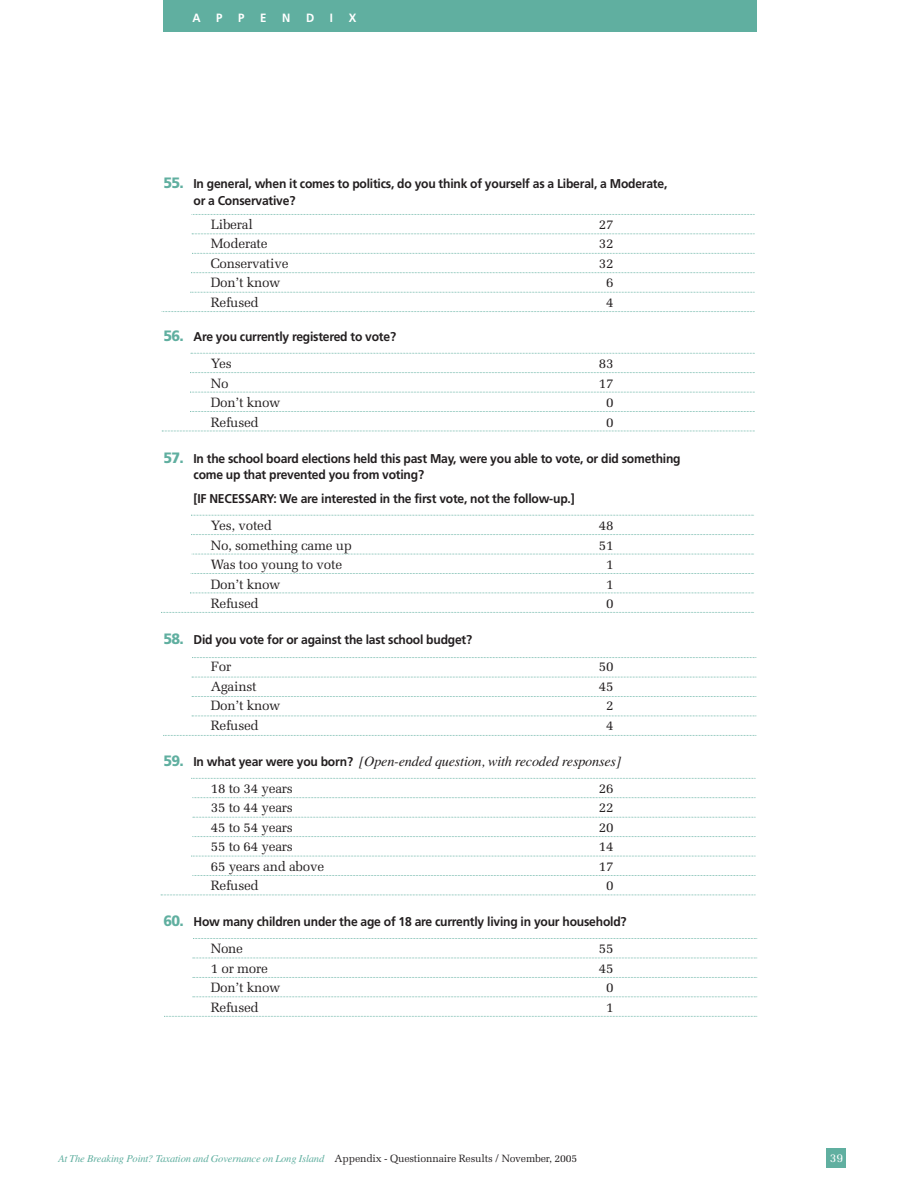
<style>
.page{position:relative;width:918px;height:1188px;background:#fff}
.page>*{position:absolute;margin:0;border:0;box-sizing:border-box;transform-origin:0 0}
.t1{font:italic 14.25px "Times";letter-spacing:-.015em;color:#231f20}
.t2{font:13.5px "Melior";letter-spacing:-.015em;color:#231f20}
.t3{font:700 12.75px/16.5px "Frutiger";letter-spacing:-.015em;color:#231f20;scale:.95 1}
.t4{font:700 12px "Frutiger";color:#fff;scale:.95 1}
.t5{font:12px "Melior";color:#fff}
.t6{font:italic 10.5px "Times";letter-spacing:-.015em;color:#60afa0}
.s1{font-weight:900;font-size:15px;color:#60afa0}
.s2{font-family:"Frutiger";font-weight:900;font-style:normal;font-size:15px;color:#60afa0}
.s3{font-family:"Frutiger";font-weight:700;font-style:normal;font-size:12.75px}
.s4{font-family:"Melior";font-style:normal;color:#231f20}
</style>
<div class="page">
<div style="left:826px;top:1148px;width:20px;height:20px;background:#60afa0"></div>
<div style="left:164px;top:0;width:593px;height:32px;background:#60afa0"></div>
<svg style="left:192px;top:214px;width:563px;height:1px"></svg>
<svg style="left:192px;top:233px;width:563px;height:1px"></svg>
<svg style="left:192px;top:253px;width:563px;height:1px"></svg>
<svg style="left:191px;top:272px;width:564px;height:1px"></svg>
<svg style="left:190px;top:292px;width:565px;height:1px"></svg>
<svg style="left:162px;top:311px;width:593px;height:1px"></svg>
<svg style="left:191px;top:353px;width:564px;height:1px"></svg>
<svg style="left:190px;top:372px;width:565px;height:1px"></svg>
<svg style="left:190px;top:392px;width:565px;height:1px"></svg>
<svg style="left:190px;top:411px;width:565px;height:1px"></svg>
<svg style="left:162px;top:431px;width:593px;height:1px"></svg>
<svg style="left:191px;top:515px;width:563px;height:1px"></svg>
<svg style="left:191px;top:534px;width:563px;height:1px"></svg>
<svg style="left:192px;top:554px;width:562px;height:1px"></svg>
<svg style="left:191px;top:573px;width:563px;height:1px"></svg>
<svg style="left:190px;top:593px;width:564px;height:1px"></svg>
<svg style="left:161px;top:612px;width:593px;height:1px"></svg>
<svg style="left:192px;top:657px;width:565px;height:1px"></svg>
<svg style="left:192px;top:677px;width:565px;height:1px"></svg>
<svg style="left:192px;top:696px;width:565px;height:1px"></svg>
<svg style="left:192px;top:716px;width:565px;height:1px"></svg>
<svg style="left:163px;top:735px;width:594px;height:1px"></svg>
<svg style="left:191px;top:778px;width:565px;height:1px"></svg>
<svg style="left:192px;top:797px;width:564px;height:1px"></svg>
<svg style="left:193px;top:817px;width:563px;height:1px"></svg>
<svg style="left:192px;top:836px;width:564px;height:1px"></svg>
<svg style="left:191px;top:856px;width:565px;height:1px"></svg>
<svg style="left:192px;top:875px;width:564px;height:1px"></svg>
<svg style="left:161px;top:895px;width:595px;height:1px"></svg>
<svg style="left:193px;top:938px;width:564px;height:1px"></svg>
<svg style="left:193px;top:958px;width:564px;height:1px"></svg>
<svg style="left:193px;top:977px;width:564px;height:1px"></svg>
<svg style="left:193px;top:996px;width:564px;height:1px"></svg>
<svg style="left:164px;top:1016px;width:593px;height:1px"></svg>
<p class="t4" style="left:192px;top:13px;width:10px">A</p>
<p class="t4" style="left:216px;top:13px;width:8px">P</p>
<p class="t4" style="left:238px;top:13px;width:8px">P</p>
<p class="t4" style="left:260px;top:13px;width:8px">E</p>
<p class="t4" style="left:282px;top:13px;width:10px">N</p>
<p class="t4" style="left:306px;top:13px;width:10px">D</p>
<p class="t4" style="left:330px;top:13px;width:5px">I</p>
<p class="t4" style="left:349px;top:13px;width:10px">X</p>
<p class="t3" style="left:194px;top:177px;width:500px;text-indent:-30px"><span class="s1">55.</span> In general, when it comes to politics, do you think of yourself as a Liberal, a Moderate, or a Conservative?</p>
<p class="t2" style="left:211px;top:219px;width:44px">Liberal</p>
<p class="t2" style="left:599px;top:219px;width:16px">27</p>
<p class="t2" style="left:211px;top:238px;width:58px">Moderate</p>
<p class="t2" style="left:599px;top:238px;width:16px">32</p>
<p class="t2" style="left:211px;top:258px;width:79px">Conservative</p>
<p class="t2" style="left:599px;top:258px;width:16px">32</p>
<p class="t2" style="left:211px;top:277px;width:71px">Don’t know</p>
<p class="t2" style="left:606px;top:277px;width:9px">6</p>
<p class="t2" style="left:211px;top:297px;width:50px">Refused</p>
<p class="t2" style="left:606px;top:297px;width:9px">4</p>
<p class="t3" style="left:164px;top:329px;width:246px"><span class="s1">56.</span> Are you currently registered to vote?</p>
<p class="t2" style="left:211px;top:358px;width:23px">Yes</p>
<p class="t2" style="left:599px;top:358px;width:16px">83</p>
<p class="t2" style="left:211px;top:377px;width:19px">No</p>
<p class="t2" style="left:599px;top:377px;width:16px">17</p>
<p class="t2" style="left:211px;top:397px;width:71px">Don’t know</p>
<p class="t2" style="left:606px;top:397px;width:9px">0</p>
<p class="t2" style="left:211px;top:416px;width:50px">Refused</p>
<p class="t2" style="left:606px;top:416px;width:9px">0</p>
<p class="t3" style="left:194px;top:451px;width:514px;text-indent:-30px"><span class="s1">57.</span> In the school board elections held this past May, were you able to vote, or did something come up that prevented you from voting?</p>
<p class="t3" style="left:194px;top:491px;width:403px">[IF NECESSARY: We are interested in the first vote, not the follow-up.]</p>
<p class="t2" style="left:211px;top:520px;width:63px">Yes, voted</p>
<p class="t2" style="left:599px;top:520px;width:16px">48</p>
<p class="t2" style="left:211px;top:540px;width:143px">No, something came up</p>
<p class="t2" style="left:599px;top:540px;width:16px">51</p>
<p class="t2" style="left:211px;top:559px;width:133px">Was too young to vote</p>
<p class="t2" style="left:606px;top:559px;width:9px">1</p>
<p class="t2" style="left:211px;top:579px;width:71px">Don’t know</p>
<p class="t2" style="left:606px;top:579px;width:9px">1</p>
<p class="t2" style="left:211px;top:598px;width:50px">Refused</p>
<p class="t2" style="left:606px;top:598px;width:9px">0</p>
<p class="t3" style="left:164px;top:632px;width:326px"><span class="s1">58.</span> Did you vote for or against the last school budget?</p>
<p class="t2" style="left:211px;top:661px;width:22px">For</p>
<p class="t2" style="left:599px;top:661px;width:16px">50</p>
<p class="t2" style="left:211px;top:681px;width:47px">Against</p>
<p class="t2" style="left:599px;top:681px;width:16px">45</p>
<p class="t2" style="left:211px;top:700px;width:71px">Don’t know</p>
<p class="t2" style="left:606px;top:700px;width:9px">2</p>
<p class="t2" style="left:211px;top:720px;width:50px">Refused</p>
<p class="t2" style="left:606px;top:720px;width:9px">4</p>
<p class="t1" style="left:164px;top:756px;width:459px"><span class="s2">59.</span> <span class="s3">In what year were you born?</span> [Open-ended question, with recoded responses]</p>
<p class="t2" style="left:211px;top:783px;width:84px">18 to 34 years</p>
<p class="t2" style="left:599px;top:783px;width:16px">26</p>
<p class="t2" style="left:211px;top:802px;width:84px">35 to 44 years</p>
<p class="t2" style="left:599px;top:802px;width:16px">22</p>
<p class="t2" style="left:211px;top:822px;width:84px">45 to 54 years</p>
<p class="t2" style="left:599px;top:822px;width:16px">20</p>
<p class="t2" style="left:211px;top:841px;width:84px">55 to 64 years</p>
<p class="t2" style="left:599px;top:841px;width:16px">14</p>
<p class="t2" style="left:211px;top:861px;width:115px">65 years and above</p>
<p class="t2" style="left:599px;top:861px;width:16px">17</p>
<p class="t2" style="left:211px;top:880px;width:50px">Refused</p>
<p class="t2" style="left:606px;top:880px;width:9px">0</p>
<p class="t3" style="left:164px;top:915px;width:489px"><span class="s1">60.</span> How many children under the age of 18 are currently living in your household?</p>
<p class="t2" style="left:211px;top:943px;width:34px">None</p>
<p class="t2" style="left:599px;top:943px;width:16px">55</p>
<p class="t2" style="left:211px;top:963px;width:59px">1 or more</p>
<p class="t2" style="left:599px;top:963px;width:16px">45</p>
<p class="t2" style="left:211px;top:982px;width:71px">Don’t know</p>
<p class="t2" style="left:606px;top:982px;width:9px">0</p>
<p class="t2" style="left:211px;top:1002px;width:50px">Refused</p>
<p class="t2" style="left:606px;top:1002px;width:9px">1</p>
<p class="t6" style="left:58px;top:1155px;width:521px">At The Breaking Point? Taxation and Governance on Long Island <span class="s4">Appendix - Questionnaire Results / November, 2005</span></p>
<p class="t5" style="left:830px;top:1153px;width:15px">39</p>
</div>
